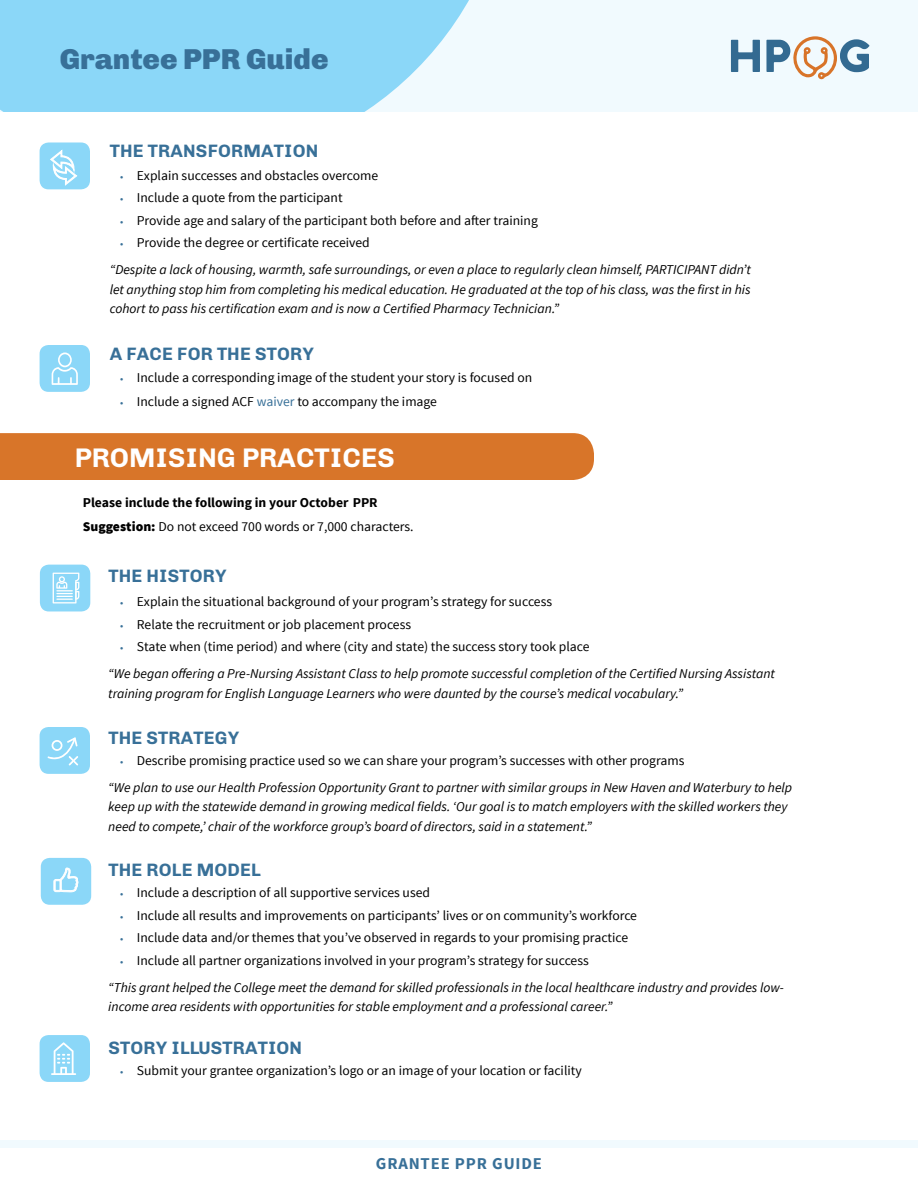
<style>
.page{position:relative;width:918px;height:1188px;background:#fff}
.page>*{position:absolute;margin:0;border:0;box-sizing:border-box;transform-origin:0 0}
.t1{font:900 28.8px "Chivo";color:#387098}
.t2{font:700 27px "Chivo";color:#fff}
.t3{font:700 18px "Chivo";letter-spacing:.01em;color:#387098}
.t4{font:700 16.5px "Source Sans Pro";letter-spacing:.05em;color:#387098}
.t5{font:italic 13.5px/19.5px "Source Sans Pro";color:#000}
.t6{font:13.5px "Source Sans Pro";color:#000}
.t7{font:700 13.5px "Source Sans Pro";color:#000}
.s1{font-size:10.5px;color:#387098}
.s2{color:#387098}
.s3{font-weight:900}
</style>
<div class="page">
<div style="left:0;top:1140px;width:918px;height:8px;background:#f1fafe"></div>
<div style="left:0;top:0;width:918px;height:111px;background:#f1fafe"></div>
<svg style="left:0;top:0;width:469px;height:111px;background:#94daf8"></svg>
<svg style="left:731px;top:40px;width:29px;height:32px"></svg>
<svg style="left:766px;top:36px;width:103px;height:43px"></svg>
<div style="left:40px;top:142px;width:50px;height:47px;background:#8bd7f8;border-radius:9px"></div>
<svg style="left:50px;top:150px;width:27px;height:36px"></svg>
<div style="left:40px;top:345px;width:50px;height:47px;background:#8bd7f8;border-radius:9px"></div>
<svg style="left:52px;top:352px;width:26px;height:33px"></svg>
<div style="left:0;top:433px;width:594px;height:47px;background:#d87529"></div>
<div style="left:40px;top:565px;width:50px;height:46px;background:#8bd7f8;border-radius:9px"></div>
<svg style="left:53px;top:573px;width:26px;height:30px"></svg>
<div style="left:40px;top:727px;width:50px;height:47px;background:#8bd7f8;border-radius:9px"></div>
<svg style="left:48px;top:737px;width:30px;height:28px"></svg>
<div style="left:41px;top:858px;width:50px;height:47px;background:#8bd7f8;border-radius:9px"></div>
<svg style="left:54px;top:868px;width:24px;height:24px"></svg>
<div style="left:40px;top:1035px;width:50px;height:47px;background:#8bd7f8;border-radius:9px"></div>
<svg style="left:51px;top:1042px;width:25px;height:33px"></svg>
<h1 class="t1" style="left:60px;top:42px;width:270px">Grantee PPR Guide</h1>
<h3 class="t3" style="left:110px;top:141px;width:210px">THE TRANSFORMATION</h3>
<p class="t6" style="left:120px;top:167px;width:259px"><span class="s1">•</span> Explain successes and obstacles overcome</p>
<p class="t6" style="left:120px;top:190px;width:224px"><span class="s1">•</span> Include a quote from the participant</p>
<p class="t6" style="left:120px;top:212px;width:419px"><span class="s1">•</span> Provide age and salary of the participant both before and after training</p>
<p class="t6" style="left:120px;top:235px;width:251px"><span class="s1">•</span> Provide the degree or certificate received</p>
<p class="t5" style="left:110px;top:260px;width:643px;text-align:justify">“Despite a lack of housing, warmth, safe surroundings, or even a place to regularly clean himself, PARTICIPANT didn’t let anything stop him from completing his medical education. He graduated at the top of his class, was the first in his cohort to pass his certification exam and is now a Certified Pharmacy Technician.”</p>
<h3 class="t3" style="left:110px;top:343px;width:206px">A FACE FOR THE STORY</h3>
<p class="t6" style="left:120px;top:370px;width:413px"><span class="s1">•</span> Include a corresponding image of the student your story is focused on</p>
<p class="t6" style="left:120px;top:394px;width:318px"><span class="s1">•</span> Include a signed ACF <span class="s2">waiver</span> to accompany the image</p>
<h2 class="t2" style="left:75px;top:442px;width:321px">PROMISING PRACTICES</h2>
<p class="t7" style="left:83px;top:493px;width:296px">Please include the following in your October PPR</p>
<p class="t6" style="left:83px;top:518px;width:332px"><span class="s3">Suggestion:</span> Do not exceed 700 words or 7,000 characters.</p>
<h3 class="t3" style="left:108px;top:566px;width:120px">THE HISTORY</h3>
<p class="t6" style="left:120px;top:594px;width:433px"><span class="s1">•</span> Explain the situational background of your program’s strategy for success</p>
<p class="t6" style="left:120px;top:616px;width:292px"><span class="s1">•</span> Relate the recruitment or job placement process</p>
<p class="t6" style="left:120px;top:639px;width:471px"><span class="s1">•</span> State when (time period) and where (city and state) the success story took place</p>
<p class="t5" style="left:108px;top:664px;width:668px">“We began offering a Pre-Nursing Assistant Class to help promote successful completion of the Certified Nursing Assistant training program for English Language Learners who were daunted by the course’s medical vocabulary.”</p>
<h3 class="t3" style="left:108px;top:727px;width:132px">THE STRATEGY</h3>
<p class="t6" style="left:120px;top:752px;width:566px"><span class="s1">•</span> Describe promising practice used so we can share your program’s successes with other programs</p>
<p class="t5" style="left:108px;top:777px;width:685px">“We plan to use our Health Profession Opportunity Grant to partner with similar groups in New Haven and Waterbury to help keep up with the statewide demand in growing medical fields. ‘Our goal is to match employers with the skilled workers they need to compete,’ chair of the workforce group’s board of directors, said in a statement.”</p>
<h3 class="t3" style="left:108px;top:859px;width:154px">THE ROLE MODEL</h3>
<p class="t6" style="left:120px;top:884px;width:311px"><span class="s1">•</span> Include a description of all supportive services used</p>
<p class="t6" style="left:120px;top:907px;width:518px"><span class="s1">•</span> Include all results and improvements on participants’ lives or on community’s workforce</p>
<p class="t6" style="left:120px;top:929px;width:509px"><span class="s1">•</span> Include data and/or themes that you’ve observed in regards to your promising practice</p>
<p class="t6" style="left:120px;top:952px;width:470px"><span class="s1">•</span> Include all partner organizations involved in your program’s strategy for success</p>
<p class="t5" style="left:108px;top:977px;width:677px">“This grant helped the College meet the demand for skilled professionals in the local healthcare industry and provides low&shy;income area residents with opportunities for stable employment and a professional career.”</p>
<h3 class="t3" style="left:108px;top:1037px;width:195px">STORY ILLUSTRATION</h3>
<p class="t6" style="left:120px;top:1062px;width:463px"><span class="s1">•</span> Submit your grantee organization’s logo or an image of your location or facility</p>
<p class="t4" style="left:376px;top:1153px;width:168px">GRANTEE PPR GUIDE</p>
</div>
